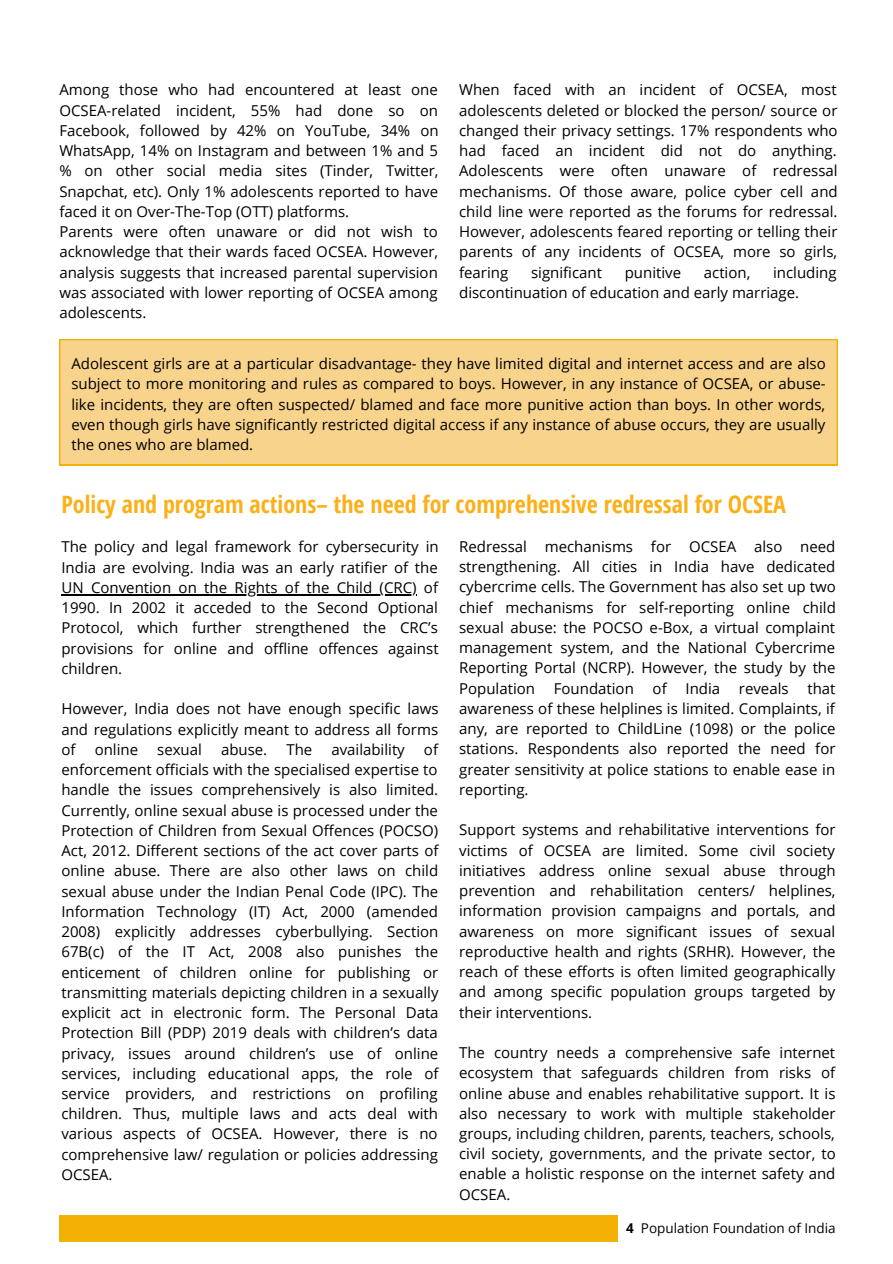
<style>
.page{position:relative;width:893px;height:1264px;background:#fff}
.page>*{position:absolute;margin:0;border:0;box-sizing:border-box;transform-origin:0 0}
.t1{font:700 24px "Open Sans Condensed";color:#fbb018}
.t2{font:15px/20.2px "Open Sans";color:#000;text-align:justify}
.t3{font:13.5px "Open Sans";color:#000}
.s1{font-weight:700}
</style>
<div class="page">
<hr style="left:61px;top:594px;width:355px;height:1px;background:#000">
<div style="left:59px;top:339px;width:778px;height:126px;background:#f8d38c"></div>
<div style="left:59px;top:1215px;width:559px;height:26px;background:#f4b105"></div>
<p class="t2" style="left:59px;top:79px;width:381px">Among those who had encountered at least one OCSEA-related incident, 55% had done so on Facebook, followed by 42% on YouTube, 34% on WhatsApp, 14% on Instagram and between 1% and 5 % on other social media sites (Tinder, Twitter, Snapchat, etc). Only 1% adolescents reported to have faced it on Over-The-Top (OTT) platforms.</p>
<p class="t2" style="left:59px;top:221px;width:380px">Parents were often unaware or did not wish to acknowledge that their wards faced OCSEA. However, analysis suggests that increased parental supervision was associated with lower reporting of OCSEA among adolescents.</p>
<p class="t2" style="left:459px;top:79px;width:380px">When faced with an incident of OCSEA, most adolescents deleted or blocked the person/ source or changed their privacy settings. 17% respondents who had faced an incident did not do anything.<br>Adolescents were often unaware of redressal mechanisms. Of those aware, police cyber cell and child line were reported as the forums for redressal.<br>However, adolescents feared reporting or telling their parents of any incidents of OCSEA, more so girls, fearing</p>
<p class="t2" style="left:531px;top:261px;width:72px">significant</p>
<p class="t2" style="left:624px;top:261px;width:58px">punitive</p>
<p class="t2" style="left:703px;top:261px;width:48px">action,</p>
<p class="t2" style="left:459px;top:261px;width:379px;text-indent:314px">including discontinuation of education and early marriage.</p>
<p class="t2" style="left:71px;top:353px;width:755px">Adolescent girls are at a particular disadvantage- they have limited digital and internet access and are also subject to more monitoring and rules as compared to boys. However, in any instance of OCSEA, or abuse&shy;like incidents, they are often suspected/ blamed and face more punitive action than boys. In other words, even though girls have significantly restricted digital access if any instance of abuse occurs, they are usually the ones who are blamed.</p>
<p class="t1" style="left:61px;top:487px;width:726px">Policy and program actions– the need for comprehensive redressal for OCSEA</p>
<p class="t2" style="left:459px;top:536px;width:378px">Redressal mechanisms for OCSEA also need strengthening. All cities in India have dedicated cybercrime cells. The Government has also set up two chief mechanisms for self-reporting online child sexual abuse: the POCSO e-Box, a virtual complaint management system, and the National Cybercrime Reporting Portal (NCRP). However, the study by the Population</p>
<p class="t2" style="left:61px;top:536px;width:378px">The policy and legal framework for cybersecurity in India are evolving. India was an early ratifier of the UN Convention on the Rights of the Child (CRC) of 1990. In 2002 it acceded to the Second Optional Protocol, which further strengthened the CRC’s provisions for online and offline offences against children.</p>
<p class="t2" style="left:61px;top:698px;width:378px">However, India does not have enough specific laws and regulations explicitly meant to address all forms of</p>
<p class="t2" style="left:554px;top:677px;width:81px">Foundation</p>
<p class="t2" style="left:652px;top:677px;width:16px">of</p>
<p class="t2" style="left:685px;top:677px;width:36px">India</p>
<p class="t2" style="left:459px;top:677px;width:378px;text-indent:280px">reveals that awareness of these helplines is limited. Complaints, if any, are reported to ChildLine (1098) or the police stations. Respondents also reported the need for greater sensitivity at police stations to enable ease in reporting.</p>
<p class="t2" style="left:459px;top:819px;width:378px">Support systems and rehabilitative interventions for victims of OCSEA are limited. Some civil society initiatives address online sexual abuse through prevention and rehabilitation centers/ helplines, information provision campaigns and portals, and awareness on more significant issues of sexual reproductive health and rights (SRHR). However, the reach of these efforts is often limited geographically and among specific population groups targeted by their interventions.</p>
<p class="t2" style="left:459px;top:1042px;width:378px">The country needs a comprehensive safe internet ecosystem that safeguards children from risks of online abuse and enables rehabilitative support. It is also necessary to work with multiple stakeholder groups, including children, parents, teachers, schools, civil society, governments, and the private sector, to enable a holistic response on the internet safety and OCSEA.</p>
<p class="t3" style="left:626px;top:1218px;width:211px"><span class="s1">4</span> Population Foundation of India</p>
<p class="t2" style="left:61px;top:739px;width:378px;text-indent:362px">of enforcement officials with the specialised expertise to handle the issues comprehensively is also limited.<br>Currently, online sexual abuse is processed under the Protection of Children from Sexual Offences (POCSO)<br>Act, 2012. Different sections of the act cover parts of online abuse. There are also other laws on child sexual abuse under the Indian Penal Code (IPC). The Information Technology (IT) Act, 2000 (amended 2008) explicitly addresses cyberbullying. Section 67B(c) of the IT Act, 2008 also punishes the enticement of children online for publishing or transmitting materials depicting children in a sexually explicit act in electronic form. The Personal Data Protection Bill (PDP) 2019 deals with children’s data privacy, issues around children’s use of online services, including educational apps, the role of service providers, and restrictions on profiling children. Thus, multiple laws and acts deal with various aspects of OCSEA. However, there is no comprehensive law/ regulation or policies addressing OCSEA.</p>
<p class="t2" style="left:95px;top:739px;width:45px">online</p>
<p class="t2" style="left:157px;top:739px;width:46px">sexual</p>
<p class="t2" style="left:221px;top:739px;width:48px">abuse.</p>
<p class="t2" style="left:286px;top:739px;width:27px">The</p>
<p class="t2" style="left:331px;top:739px;width:75px">availability</p>
</div>
